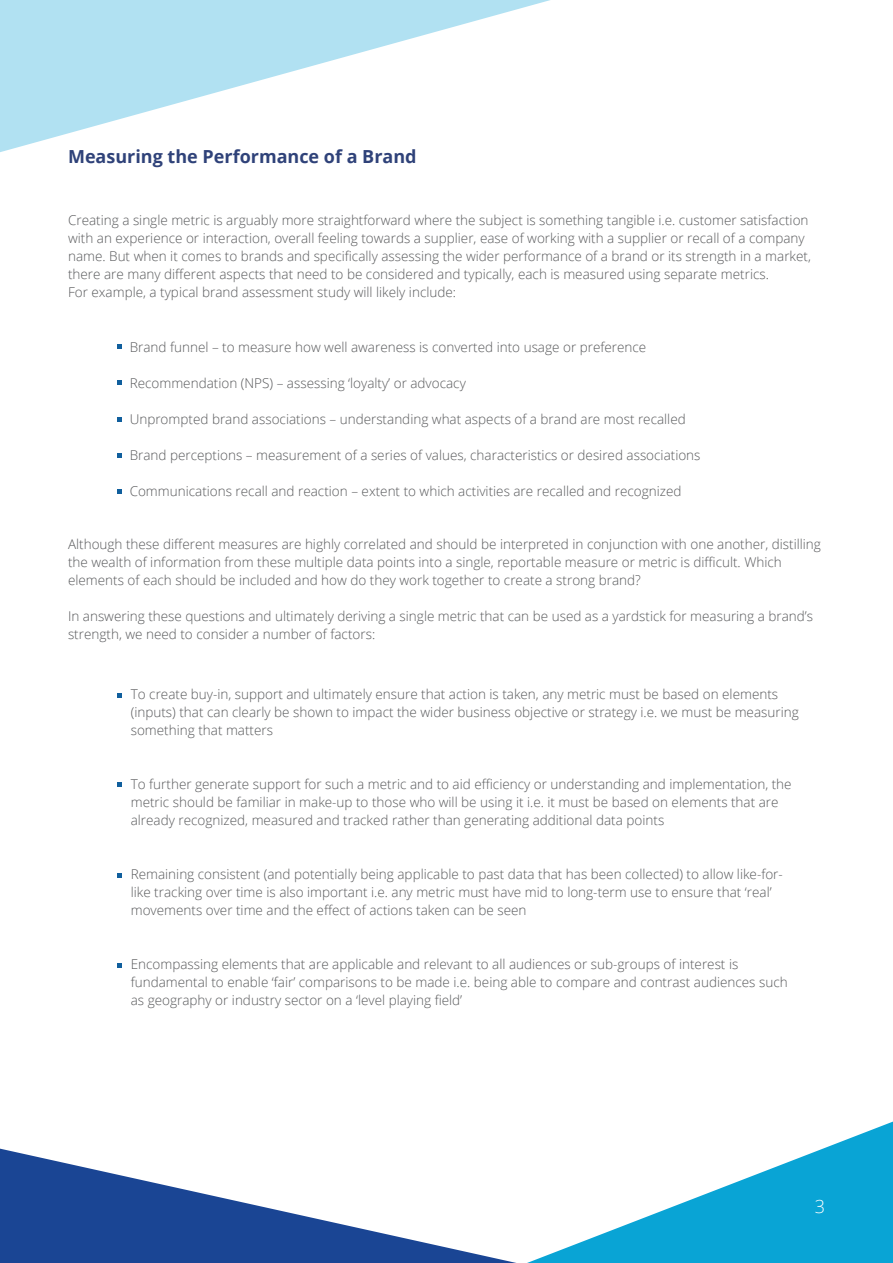
<style>
.page{position:relative;width:893px;height:1263px;background:#fff}
.page>*{position:absolute;margin:0;border:0;box-sizing:border-box;transform-origin:0 0}
.t1{font:700 18px "Open Sans";color:#2f4279}
.t2{font:300 18px "Open Sans";color:#fff}
.t3{font:300 13.5px/18px "Open Sans";color:#57585a}
</style>
<div class="page">
<svg style="left:0;top:0;width:550px;height:152px;fill:#b1e1f2"></svg>
<svg style="left:117px;top:345px;width:5px;height:4px"></svg>
<svg style="left:117px;top:381px;width:5px;height:4px"></svg>
<svg style="left:117px;top:417px;width:5px;height:4px"></svg>
<svg style="left:117px;top:453px;width:5px;height:4px"></svg>
<svg style="left:117px;top:489px;width:5px;height:4px"></svg>
<svg style="left:117px;top:693px;width:5px;height:5px"></svg>
<svg style="left:117px;top:783px;width:5px;height:4px"></svg>
<svg style="left:117px;top:873px;width:5px;height:4px"></svg>
<svg style="left:117px;top:963px;width:5px;height:5px"></svg>
<svg style="left:527px;top:1121px;width:366px;height:142px"></svg>
<svg style="left:0;top:1148px;width:516px;height:115px"></svg>
<h1 class="t1" style="left:68px;top:143px;width:350px">Measuring the Performance of a Brand</h1>
<p class="t3" style="left:68px;top:211px;width:744px">Creating a single metric is arguably more straightforward where the subject is something tangible i.e. customer satisfaction with an experience or interaction, overall feeling towards a supplier, ease of working with a supplier or recall of a company name. But when it comes to brands and specifically assessing the wider performance of a brand or its strength in a market, there are many different aspects that need to be considered and typically, each is measured using separate metrics.<br>For example, a typical brand assessment study will likely include:</p>
<p class="t3" style="left:130px;top:337px;width:518px">Brand funnel – to measure how well awareness is converted into usage or preference</p>
<p class="t3" style="left:130px;top:373px;width:338px">Recommendation (NPS) – assessing ‘loyalty’ or advocacy</p>
<p class="t3" style="left:130px;top:409px;width:558px">Unprompted brand associations – understanding what aspects of a brand are most recalled</p>
<p class="t3" style="left:130px;top:445px;width:572px">Brand perceptions – measurement of a series of values, characteristics or desired associations</p>
<p class="t3" style="left:130px;top:481px;width:553px">Communications recall and reaction – extent to which activities are recalled and recognized</p>
<p class="t3" style="left:68px;top:535px;width:754px">Although these different measures are highly correlated and should be interpreted in conjunction with one another, distilling the wealth of information from these multiple data points into a single, reportable measure or metric is difficult. Which elements of each should be included and how do they work together to create a strong brand?</p>
<p class="t3" style="left:68px;top:607px;width:747px">In answering these questions and ultimately deriving a single metric that can be used as a yardstick for measuring a brand’s strength, we need to consider a number of factors:</p>
<p class="t3" style="left:131px;top:685px;width:669px">To create buy-in, support and ultimately ensure that action is taken, any metric must be based on elements (inputs) that can clearly be shown to impact the wider business objective or strategy i.e. we must be measuring something that matters</p>
<p class="t3" style="left:131px;top:775px;width:662px">To further generate support for such a metric and to aid efficiency or understanding and implementation, the metric should be familiar in make-up to those who will be using it i.e. it must be based on elements that are already recognized, measured and tracked rather than generating additional data points</p>
<p class="t3" style="left:131px;top:865px;width:654px">Remaining consistent (and potentially being applicable to past data that has been collected) to allow like-for&shy;like tracking over time is also important i.e. any metric must have mid to long-term use to ensure that ‘real’ movements over time and the effect of actions taken can be seen</p>
<p class="t3" style="left:131px;top:955px;width:658px">Encompassing elements that are applicable and relevant to all audiences or sub-groups of interest is fundamental to enable ‘fair’ comparisons to be made i.e. being able to compare and contrast audiences such as geography or industry sector on a ‘level playing field’</p>
<h1 class="t2" style="left:815px;top:1194px;width:12px">3</h1>
</div>
